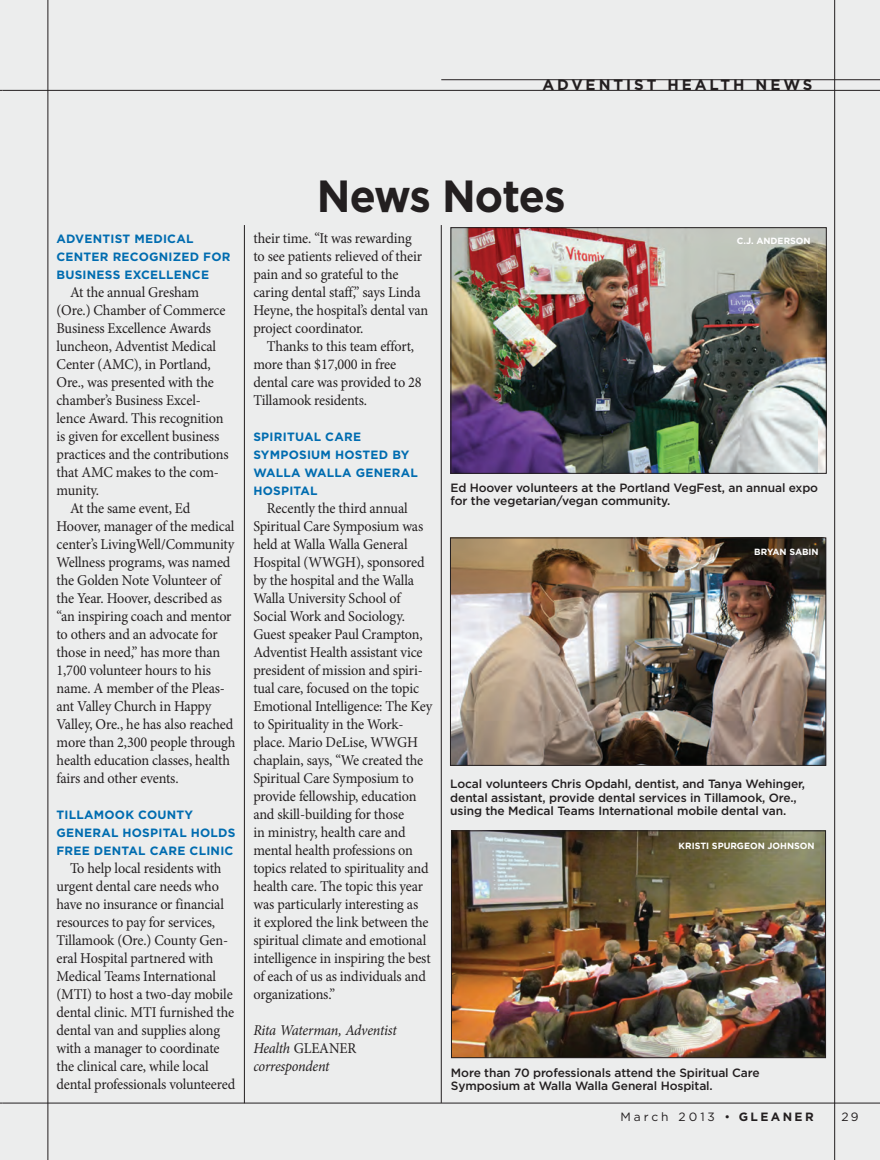
<style>
.page{position:relative;width:880px;height:1160px;background:#fff}
.page>*{position:absolute;margin:0;border:0;box-sizing:border-box;transform-origin:0 0}
.t1{font:700 45px "Gotham";letter-spacing:-.02em;color:#231f20;scale:.95 1}
.t2{font:15px/18px "Minion Pro";letter-spacing:-.01em;color:#231f20;scale:.95 1}
.t3{font:italic 15px/18px "Minion Pro";letter-spacing:-.015em;color:#231f20;scale:.95 1}
.t4{font:700 15px "Gotham";letter-spacing:.2em;color:#231f20}
.t5{font:500 12px/13.5px "Gotham";letter-spacing:-.01em;color:#231f20}
.t6{font:700 12px/18px "Gotham";letter-spacing:.02em;color:#006cb0}
.t7{font:12px "Gotham";letter-spacing:.25em;color:#231f20}
.t8{font:700 9px "Gotham";color:#fff}
.s1{font-style:normal}
.s2{font-weight:700}
</style>
<div class="page">
<div style="left:3px;top:0;width:877px;height:1160px;background:#eceded"></div>
<hr style="left:0;top:0;width:3px;height:1160px;background:#eceded">
<hr style="left:3px;top:1102px;width:877px;height:1px;background:#231f20">
<hr style="left:3px;top:90px;width:877px;height:1px;background:#231f20">
<hr style="left:834px;top:0;width:1px;height:1160px;background:#231f20">
<hr style="left:48px;top:0;width:1px;height:1160px;background:#231f20">
<hr style="left:441px;top:79px;width:439px;height:1px;background:#231f20">
<hr style="left:244px;top:225px;width:1px;height:878px;background:#231f20">
<hr style="left:441px;top:225px;width:1px;height:877px;background:#231f20">
<img style="left:452px;top:540px;width:372px;height:223px">
<div style="left:450px;top:538px;width:376px;height:227px;border:1px solid #231f20"></div>
<img style="left:453px;top:229px;width:371px;height:242px">
<div style="left:451px;top:227px;width:375px;height:246px;border:1px solid #231f20"></div>
<img style="left:453px;top:832px;width:371px;height:224px">
<div style="left:451px;top:830px;width:375px;height:228px;border:1px solid #231f20"></div>
<p class="t4" style="left:542px;top:79px;width:272px">ADVENTIST HEALTH NEWS</p>
<p class="t6" style="left:57px;top:231px;width:175px">ADVENTIST MEDICAL<br>CENTER RECOGNIZED FOR<br>BUSINESS EXCELLENCE</p>
<p class="t2" style="left:70px;top:284px;width:137px">At the annual Gresham</p>
<p class="t2" style="left:57px;top:302px;width:179px">(Ore.) Chamber of Commerce</p>
<p class="t2" style="left:57px;top:320px;width:164px">Business Excellence Awards</p>
<p class="t2" style="left:57px;top:338px;width:170px">luncheon, Adventist Medical</p>
<p class="t2" style="left:57px;top:356px;width:164px">Center (AMC), in Portland,</p>
<p class="t2" style="left:57px;top:374px;width:167px">Ore., was presented with the</p>
<p class="t2" style="left:57px;top:392px;width:153px">chamber’s Business Excel-</p>
<p class="t2" style="left:57px;top:410px;width:177px">lence Award. This recognition</p>
<p class="t2" style="left:57px;top:428px;width:173px">is given for excellent business</p>
<p class="t2" style="left:57px;top:446px;width:183px">practices and the contributions</p>
<p class="t2" style="left:57px;top:464px;width:172px">that AMC makes to the com-</p>
<p class="t2" style="left:57px;top:482px;width:46px">munity.</p>
<p class="t2" style="left:70px;top:500px;width:128px">At the same event, Ed</p>
<p class="t2" style="left:57px;top:518px;width:189px">Hoover, manager of the medical</p>
<p class="t2" style="left:57px;top:536px;width:189px">center’s LivingWell/Community</p>
<p class="t2" style="left:57px;top:554px;width:185px">Wellness programs, was named</p>
<p class="t2" style="left:57px;top:572px;width:175px">the Golden Note Volunteer of</p>
<p class="t2" style="left:57px;top:590px;width:176px">the Year. Hoover, described as</p>
<p class="t2" style="left:57px;top:608px;width:186px">“an inspiring coach and mentor</p>
<p class="t2" style="left:57px;top:626px;width:171px">to others and an advocate for</p>
<p class="t2" style="left:57px;top:644px;width:174px">those in need,” has more than</p>
<p class="t2" style="left:57px;top:662px;width:164px">1,700 volunteer hours to his</p>
<p class="t2" style="left:57px;top:680px;width:179px">name. A member of the Pleas-</p>
<p class="t2" style="left:57px;top:698px;width:164px">ant Valley Church in Happy</p>
<p class="t2" style="left:57px;top:716px;width:188px">Valley, Ore., he has also reached</p>
<p class="t2" style="left:57px;top:734px;width:190px">more than 2,300 people through</p>
<p class="t2" style="left:57px;top:752px;width:184px">health education classes, health</p>
<p class="t2" style="left:57px;top:770px;width:130px">fairs and other events.</p>
<p class="t6" style="left:57px;top:807px;width:180px">TILLAMOOK COUNTY<br>GENERAL HOSPITAL HOLDS<br>FREE DENTAL CARE CLINIC</p>
<p class="t2" style="left:57px;top:860px;width:190px;text-indent:13px">To help local residents with urgent dental care needs who have no insurance or financial resources to pay for services,<br>Tillamook (Ore.) County Gen&shy;eral Hospital partnered with<br>Medical Teams International (MTI) to host a two-day mobile dental clinic. MTI furnished the dental van and supplies along with a manager to coordinate the clinical care, while local dental professionals volunteered</p>
<h1 class="t1" style="left:317px;top:179px;width:263px">News Notes</h1>
<p class="t2" style="left:253px;top:230px;width:186px">their time. “It was rewarding<br>to see patients relieved of their pain and so grateful to the caring dental staff,” says Linda<br>Heyne, the hospital’s dental van project coordinator.</p>
<p class="t2" style="left:253px;top:338px;width:179px;text-indent:13px">Thanks to this team effort, more than $17,000 in free dental care was provided to 28<br>Tillamook residents.</p>
<p class="t6" style="left:253px;top:429px;width:166px">SPIRITUAL CARE<br>SYMPOSIUM HOSTED BY<br>WALLA WALLA GENERAL<br>HOSPITAL</p>
<p class="t2" style="left:253px;top:500px;width:190px;text-indent:13px">Recently the third annual<br>Spiritual Care Symposium was held at Walla Walla General<br>Hospital (WWGH), sponsored by the hospital and the Walla<br>Walla University School of<br>Social Work and Sociology.<br>Guest speaker Paul Crampton,<br>Adventist Health assistant vice president of mission and spiri&shy;tual care, focused on the topic<br>Emotional Intelligence: The Key to Spirituality in the Work&shy;place. Mario DeLise, WWGH chaplain, says, “We created the<br>Spiritual Care Symposium to provide fellowship, education and skill-building for those<br>in ministry, health care and mental health professions on topics related to spirituality and health care. The topic this year was particularly interesting as<br>it explored the link between the spiritual climate and emotional intelligence in inspiring the best of each of us as individuals and organizations.”</p>
<p class="t3" style="left:253px;top:1022px;width:152px">Rita Waterman, Adventist<br>Health <span class="s1">GLEANER </span>correspondent</p>
<p class="t8" style="left:737px;top:237px;width:75px">C.J. ANDERSON</p>
<p class="t5" style="left:451px;top:481px;width:369px">Ed Hoover volunteers at the Portland VegFest, an annual expo for the vegetarian/vegan community.</p>
<p class="t8" style="left:754px;top:548px;width:66px">BRYAN SABIN</p>
<p class="t5" style="left:450px;top:778px;width:356px">Local volunteers Chris Opdahl, dentist, and Tanya Wehinger, dental assistant, provide dental services in Tillamook, Ore., using the Medical Teams International mobile dental van.</p>
<p class="t8" style="left:679px;top:842px;width:138px">KRISTI SPURGEON JOHNSON</p>
<p class="t5" style="left:451px;top:1066px;width:310px">More than 70 professionals attend the Spiritual Care<br>Symposium at Walla Walla General Hospital.</p>
<p class="t7" style="left:620px;top:1111px;width:195px">March 2013 • <span class="s2">GLEANER</span></p>
<p class="t7" style="left:841px;top:1111px;width:19px">29</p>
</div>
